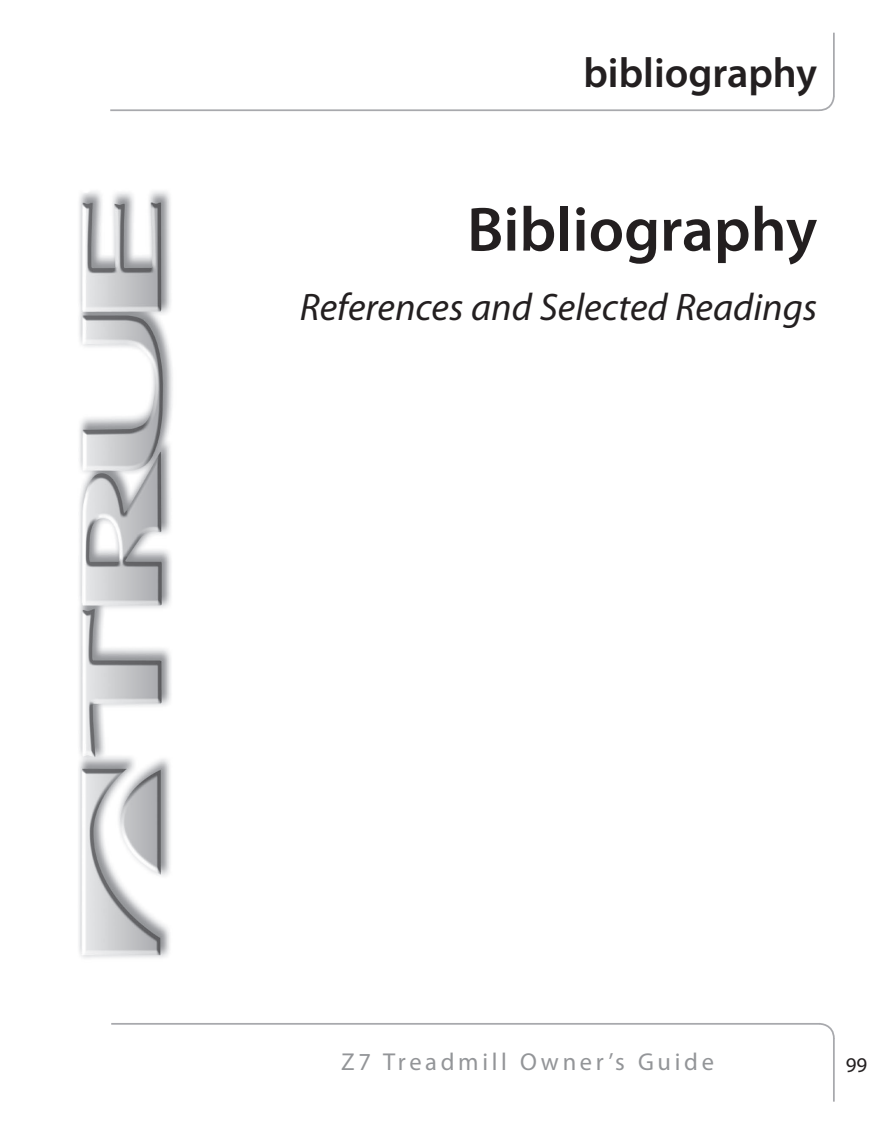
<style>
.page{position:relative;width:882px;height:1134px;background:#fff}
.page>*{position:absolute;margin:0;border:0;box-sizing:border-box;transform-origin:0 0}
.t1{font:600 63px "Myriad Pro";color:#231f20}
.t2{font:600 42px "Myriad Pro";color:#231f20}
.t3{font:italic 38.5px "Myriad Pro";color:#231f20}
.t4{font:24.5px "Myriad Pro";letter-spacing:.15em;color:#939598}
.t5{font:21px "Myriad Pro";color:#231f20}
</style>
<div class="page">
<img style="left:78px;top:191px;width:95px;height:767px">
<svg style="left:817px;top:96px;width:18px;height:16px"></svg>
<hr style="left:833px;top:33px;width:2px;height:63px;background:#a8a9ad">
<hr style="left:110px;top:109px;width:709px;height:2px;background:#a8a9ad">
<hr style="left:111px;top:1023px;width:709px;height:2px;background:#a8a9ad">
<hr style="left:833px;top:1038px;width:2px;height:64px;background:#a8a9ad">
<svg style="left:818px;top:1023px;width:17px;height:17px"></svg>
<p class="t2" style="left:583px;top:50px;width:235px">bibliography</p>
<h1 class="t1" style="left:467px;top:195px;width:352px">Bibliography</h1>
<p class="t3" style="left:300px;top:286px;width:519px">References and Selected Readings</p>
<p class="t4" style="left:341px;top:1049px;width:374px">Z7 Treadmill Owner’s Guide</p>
<p class="t5" style="left:846px;top:1054px;width:23px">99</p>
</div>
